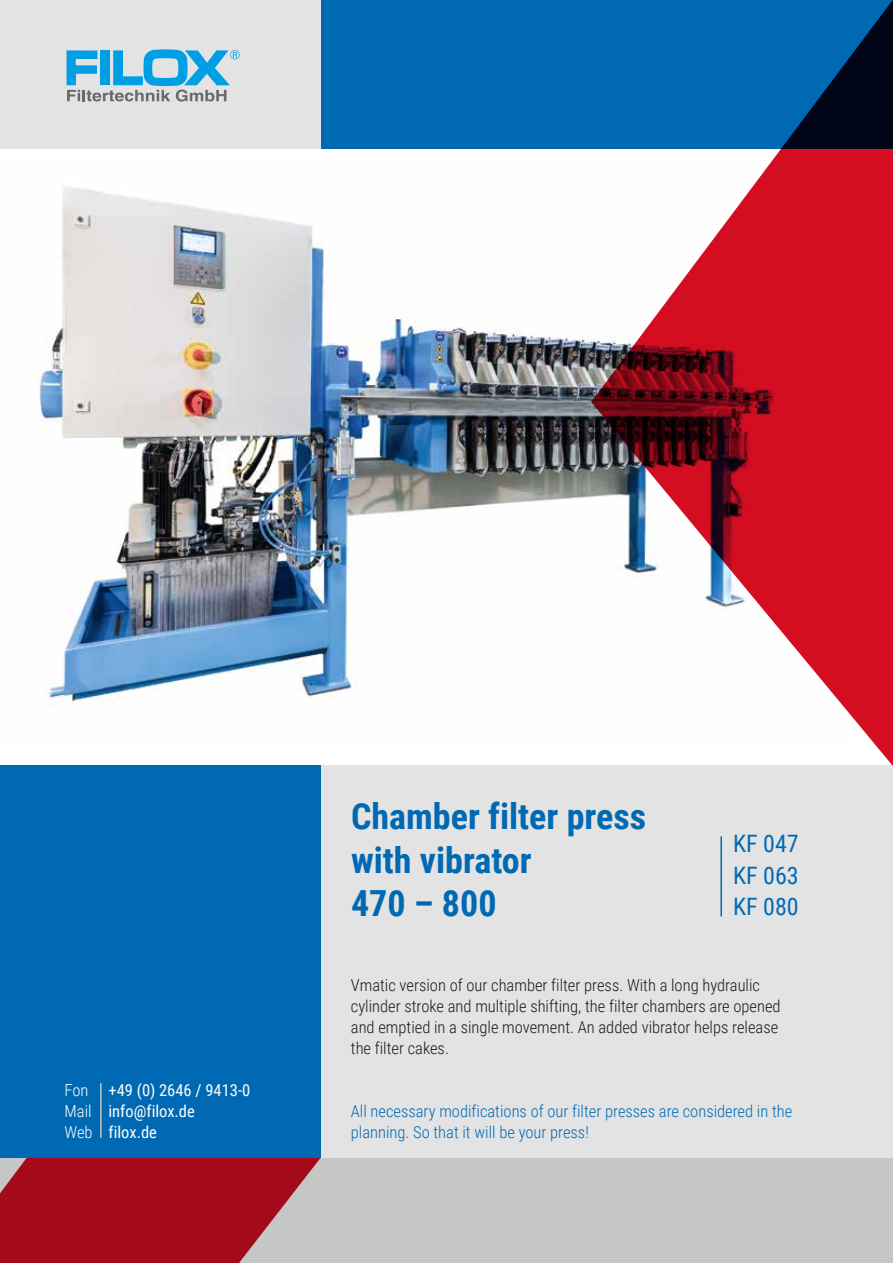
<style>
.page{position:relative;width:893px;height:1263px;background:#fff}
.page>*{position:absolute;margin:0;border:0;box-sizing:border-box;transform-origin:0 0}
.t1{font:700 36px/43.2px "Roboto Condensed";color:#0069b4}
.t2{font:24px/31.5px "Roboto Condensed";color:#0069b4;text-align:justify}
.t3{font:300 16.5px/21px "Roboto Condensed";color:#1a1a18}
.t4{font:300 16.5px/21px "Roboto Condensed";color:#0069b4}
.t5{font:16.5px/21px "Roboto Condensed";color:#fff}
.t6{font:300 16.5px/21px "Roboto Condensed";color:#fff}
</style>
<div class="page">
<div style="left:0;top:766px;width:893px;height:497px;background:#e3e3e3"></div>
<div style="left:0;top:766px;width:320px;height:497px;background:#0069b4"></div>
<img style="left:36px;top:187px;width:555px;height:521px">
<div style="left:0;top:0;width:893px;height:149px;background:#0069b4"></div>
<div style="left:0;top:0;width:320px;height:149px;background:#e3e3e3"></div>
<svg style="left:67px;top:49px;width:173px;height:53px"></svg>
<hr style="left:720px;top:836px;width:2px;height:80px;background:#0069b4">
<div style="left:0;top:1158px;width:893px;height:105px;background:#c5c6c6"></div>
<svg style="left:591px;top:0;width:302px;height:766px"></svg>
<hr style="left:100px;top:1083px;width:2px;height:55px;background:#c5c6c6">
<svg style="left:0;top:1158px;width:320px;height:105px;background:#a82330"></svg>
<p class="t6" style="left:65px;top:1079px;width:30px">Fon<br>Mail<br>Web</p>
<p class="t5" style="left:109px;top:1079px;width:143px">+49 (0) 2646 / 9413-0 info@filox.de<br>filox.de</p>
<h1 class="t1" style="left:351px;top:794px;width:296px">Chamber filter press with vibrator<br>470 – 800</h1>
<h2 class="t2" style="left:733px;top:827px;width:67px">KF 047<br>KF 063<br>KF 080</h2>
<p class="t3" style="left:351px;top:974px;width:431px">Vmatic version of our chamber filter press. With a long hydraulic cylinder stroke and multiple shifting, the filter chambers are opened and emptied in a single movement. An added vibrator helps release the filter cakes.</p>
<p class="t4" style="left:351px;top:1100px;width:443px">All necessary modifications of our filter presses are considered in the planning. So that it will be your press!</p>
</div>
